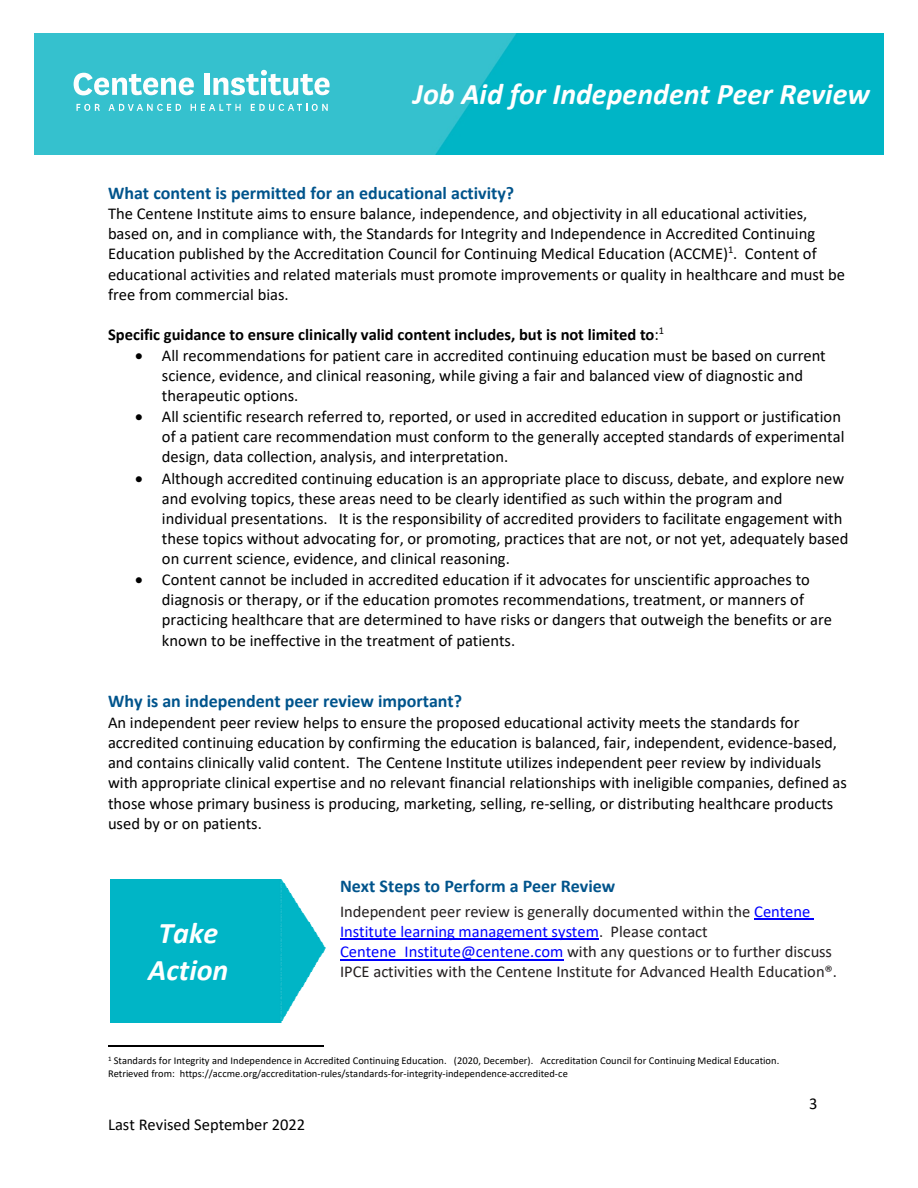
<style>
.page{position:relative;width:918px;height:1188px;background:#fff}
.page>*{position:absolute;margin:0;border:0;box-sizing:border-box;transform-origin:0 0}
.t1{font:italic 700 30px/36.9px "Calibri";color:#fff;text-align:center}
.t2{font:700 18px "Calibri";color:#00548c}
.t3{font:16.5px/20.1px "Calibri";color:#000}
.t4{font:16.5px/20.1px "Calibri";color:#231f20}
.t5{font:700 16.5px "Calibri";letter-spacing:-.005em;color:#000}
.t6{font:10.5px/12.8px "Calibri";letter-spacing:.005em;color:#000}
.s1{font-weight:400}
.s2{color:#00f}
</style>
<div class="page">
<hr style="left:108px;top:1046px;width:216px;height:1px;background:#000">
<hr style="left:754px;top:919px;width:60px;height:1px;background:#00f">
<hr style="left:340px;top:939px;width:259px;height:1px;background:#00f">
<hr style="left:340px;top:959px;width:223px;height:1px;background:#00f">
<img style="left:34px;top:33px;width:850px;height:121px">
<svg style="left:74px;top:73px;width:120px;height:22px"></svg>
<div style="left:204px;top:73px;width:5px;height:22px;background:#fefefe"></div>
<svg style="left:213px;top:70px;width:116px;height:25px"></svg>
<svg style="left:76px;top:104px;width:24px;height:6px"></svg>
<svg style="left:109px;top:104px;width:72px;height:6px"></svg>
<svg style="left:191px;top:104px;width:50px;height:6px"></svg>
<svg style="left:251px;top:104px;width:77px;height:6px"></svg>
<img style="left:110px;top:879px;width:216px;height:144px">
<h1 class="t1" style="left:413px;top:76px;width:458px">Job Aid for Independent Peer Review</h1>
<h3 class="t2" style="left:108px;top:181px;width:408px">What content is permitted for an educational activity?</h3>
<p class="t3" style="left:108px;top:203px;width:738px">The Centene Institute aims to ensure balance, independence, and objectivity in all educational activities, based on, and in compliance with, the Standards for Integrity and Independence in Accredited Continuing Education published by the Accreditation Council for Continuing Medical Education (ACCME)<sup>1</sup>. Content of educational activities and related materials must promote improvements or quality in healthcare and must be free from commercial bias.</p>
<p class="t5" style="left:108px;top:324px;width:558px">Specific guidance to ensure clinically valid content includes, but is not limited to<span class="s1">:</span><sup>1</sup></p>
<p class="t3" style="left:162px;top:345px;width:665px;text-indent:-27px">• All recommendations for patient care in accredited continuing education must be based on current science, evidence, and clinical reasoning, while giving a fair and balanced view of diagnostic and therapeutic options.</p>
<p class="t3" style="left:162px;top:407px;width:684px;text-indent:-27px">• All scientific research referred to, reported, or used in accredited education in support or justification of a patient care recommendation must conform to the generally accepted standards of experimental design, data collection, analysis, and interpretation.</p>
<p class="t3" style="left:162px;top:468px;width:688px;text-indent:-27px">• Although accredited continuing education is an appropriate place to discuss, debate, and explore new and evolving topics, these areas need to be clearly identified as such within the program and individual presentations. It is the responsibility of accredited providers to facilitate engagement with these topics without advocating for, or promoting, practices that are not, or not yet, adequately based on current science, evidence, and clinical reasoning.</p>
<p class="t3" style="left:162px;top:570px;width:672px;text-indent:-27px">• Content cannot be included in accredited education if it advocates for unscientific approaches to diagnosis or therapy, or if the education promotes recommendations, treatment, or manners of practicing healthcare that are determined to have risks or dangers that outweigh the benefits or are known to be ineffective in the treatment of patients.</p>
<h3 class="t2" style="left:108px;top:690px;width:356px">Why is an independent peer review important?</h3>
<p class="t3" style="left:108px;top:712px;width:741px">An independent peer review helps to ensure the proposed educational activity meets the standards for accredited continuing education by confirming the education is balanced, fair, independent, evidence-based, and contains clinically valid content. The Centene Institute utilizes independent peer review by individuals with appropriate clinical expertise and no relevant financial relationships with ineligible companies, defined as those whose primary business is producing, marketing, selling, re-selling, or distributing healthcare products used by or on patients.</p>
<p class="t1" style="left:148px;top:914px;width:82px">Take<br>Action</p>
<h3 class="t2" style="left:340px;top:875px;width:277px">Next Steps to Perform a Peer Review</h3>
<p class="t4" style="left:340px;top:901px;width:499px">Independent peer review is generally documented within the <span class="s2">Centene Institute learning management system</span>. Please contact <span class="s2">Centene_Institute@centene.com</span> with any questions or to further discuss IPCE activities with the Centene Institute for Advanced Health Education®.</p>
<p class="t6" style="left:108px;top:1054px;width:673px"><sup>1</sup> Standards for Integrity and Independence in Accredited Continuing Education. (2020, December). Accreditation Council for Continuing Medical Education.<br>Retrieved from: https://accme.org/accreditation-rules/standards-for-integrity-independence-accredited-ce</p>
<p class="t3" style="left:108px;top:1114px;width:199px">Last Revised September 2022</p>
<p class="t3" style="left:809px;top:1094px;width:10px">3</p>
</div>
